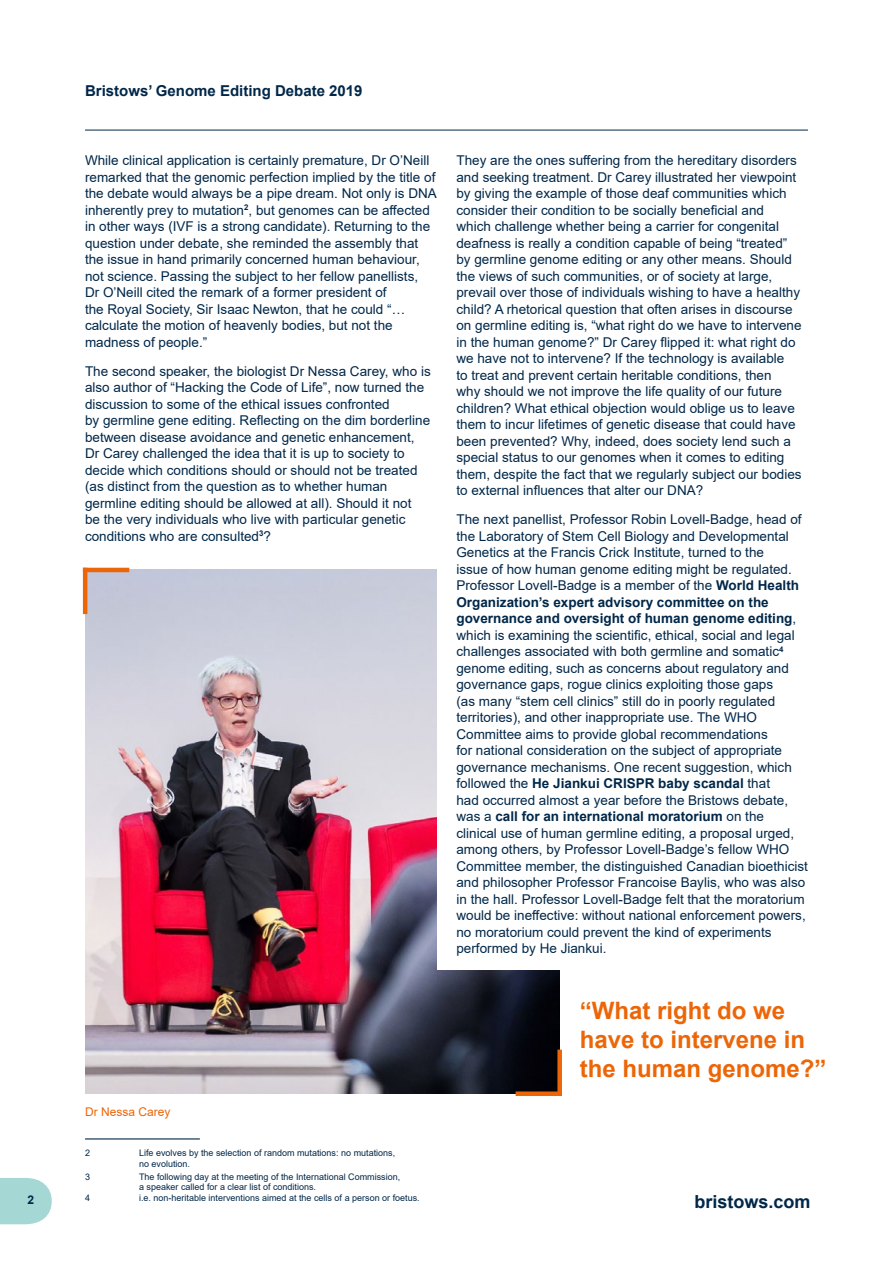
<style>
.page{position:relative;width:893px;height:1263px;background:#fff}
.page>*{position:absolute;margin:0;border:0;box-sizing:border-box;transform-origin:0 0}
.t1{font:700 24px/28.8px "Arial";color:#ec6608}
.t2{font:700 18px "Arial";color:#002749}
.t3{font:700 15px "Arial";color:#002749}
.t4{font:13.5px/16.5px "Arial";color:#002749}
.t5{font:12px "Arial";color:#ec6608}
.t6{font:700 12px "Arial";color:#002749}
.t7{font:9px/10.8px "Arial";color:#002749}
.s1{font-weight:700}
</style>
<div class="page">
<svg style="left:0;top:1178px;width:52px;height:46px;background:#addad9"></svg>
<hr style="left:85px;top:130px;width:723px;height:1px;background:#002749">
<img style="left:85px;top:570px;width:474px;height:524px">
<div style="left:437px;top:145px;width:386px;height:824px;background:#fff"></div>
<hr style="left:83px;top:568px;width:4px;height:46px;background:#ec6608">
<hr style="left:83px;top:568px;width:46px;height:4px;background:#ec6608">
<div style="left:557px;top:1049px;width:5px;height:47px;background:#ec6608"></div>
<div style="left:516px;top:1091px;width:46px;height:5px;background:#ec6608"></div>
<hr style="left:85px;top:1138px;width:115px;height:1px;background:#002749">
<p class="t6" style="left:28px;top:1191px;width:8px">2</p>
<p class="t3" style="left:85px;top:80px;width:279px">Bristows’ Genome Editing Debate 2019</p>
<p class="t4" style="left:85px;top:152px;width:353px">While clinical application is certainly premature, Dr O’Neill remarked that the genomic perfection implied by the title of the debate would always be a pipe dream. Not only is DNA inherently prey to mutation<sup>2</sup>, but genomes can be affected in other ways (IVF is a strong candidate). Returning to the question under debate, she reminded the assembly that the issue in hand primarily concerned human behaviour, not science. Passing the subject to her fellow panellists,<br>Dr O’Neill cited the remark of a former president of<br>the Royal Society, Sir Isaac Newton, that he could “… calculate the motion of heavenly bodies, but not the madness of people.”</p>
<p class="t4" style="left:85px;top:363px;width:347px">The second speaker, the biologist Dr Nessa Carey, who is also author of “Hacking the Code of Life”, now turned the discussion to some of the ethical issues confronted<br>by germline gene editing. Reflecting on the dim borderline between disease avoidance and genetic enhancement, Dr Carey challenged the idea that it is up to society to decide which conditions should or should not be treated (as distinct from the question as to whether human germline editing should be allowed at all). Should it not<br>be the very individuals who live with particular genetic conditions who are consulted<sup>3</sup>?</p>
<p class="t5" style="left:85px;top:1103px;width:87px">Dr Nessa Carey</p>
<p class="t7" style="left:85px;top:1147px;width:7px">2</p>
<p class="t7" style="left:139px;top:1147px;width:258px">Life evolves by the selection of random mutations: no mutations, no evolution.</p>
<p class="t7" style="left:85px;top:1171px;width:7px">3</p>
<p class="t7" style="left:139px;top:1171px;width:263px">The following day at the meeting of the International Commission, a speaker called for a clear list of conditions.</p>
<p class="t7" style="left:85px;top:1192px;width:7px">4</p>
<p class="t7" style="left:139px;top:1192px;width:282px">i.e. non-heritable interventions aimed at the cells of a person or foetus.</p>
<p class="t4" style="left:456px;top:152px;width:347px">They are the ones suffering from the hereditary disorders and seeking treatment. Dr Carey illustrated her viewpoint by giving the example of those deaf communities which consider their condition to be socially beneficial and which challenge whether being a carrier for congenital deafness is really a condition capable of being “treated” by germline genome editing or any other means. Should the views of such communities, or of society at large, prevail over those of individuals wishing to have a healthy child? A rhetorical question that often arises in discourse on germline editing is, “what right do we have to intervene in the human genome?” Dr Carey flipped it: what right do we have not to intervene? If the technology is available<br>to treat and prevent certain heritable conditions, then<br>why should we not improve the life quality of our future children? What ethical objection would oblige us to leave them to incur lifetimes of genetic disease that could have been prevented? Why, indeed, does society lend such a special status to our genomes when it comes to editing them, despite the fact that we regularly subject our bodies to external influences that alter our DNA?</p>
<p class="t4" style="left:456px;top:511px;width:353px">The next panellist, Professor Robin Lovell-Badge, head of the Laboratory of Stem Cell Biology and Developmental Genetics at the Francis Crick Institute, turned to the<br>issue of how human genome editing might be regulated.<br>Professor Lovell-Badge is a member of the <span class="s1">World Health Organization’s expert advisory committee on the governance and oversight of human genome editing</span>, which is examining the scientific, ethical, social and legal challenges associated with both germline and somatic<sup>4 </sup>genome editing, such as concerns about regulatory and governance gaps, rogue clinics exploiting those gaps<br>(as many “stem cell clinics” still do in poorly regulated territories), and other inappropriate use. The WHO Committee aims to provide global recommendations<br>for national consideration on the subject of appropriate governance mechanisms. One recent suggestion, which followed the <span class="s1">He Jiankui CRISPR baby scandal</span> that<br>had occurred almost a year before the Bristows debate, was a <span class="s1">call for an international moratorium</span> on the<br>clinical use of human germline editing, a proposal urged, among others, by Professor Lovell-Badge’s fellow WHO Committee member, the distinguished Canadian bioethicist and philosopher Professor Francoise Baylis, who was also in the hall. Professor Lovell-Badge felt that the moratorium would be ineffective: without national enforcement powers, no moratorium could prevent the kind of experiments performed by He Jiankui.</p>
<h1 class="t1" style="left:580px;top:996px;width:248px">“What right do we have to intervene in the human genome?”</h1>
<h2 class="t2" style="left:694px;top:1189px;width:118px">bristows.com</h2>
</div>
